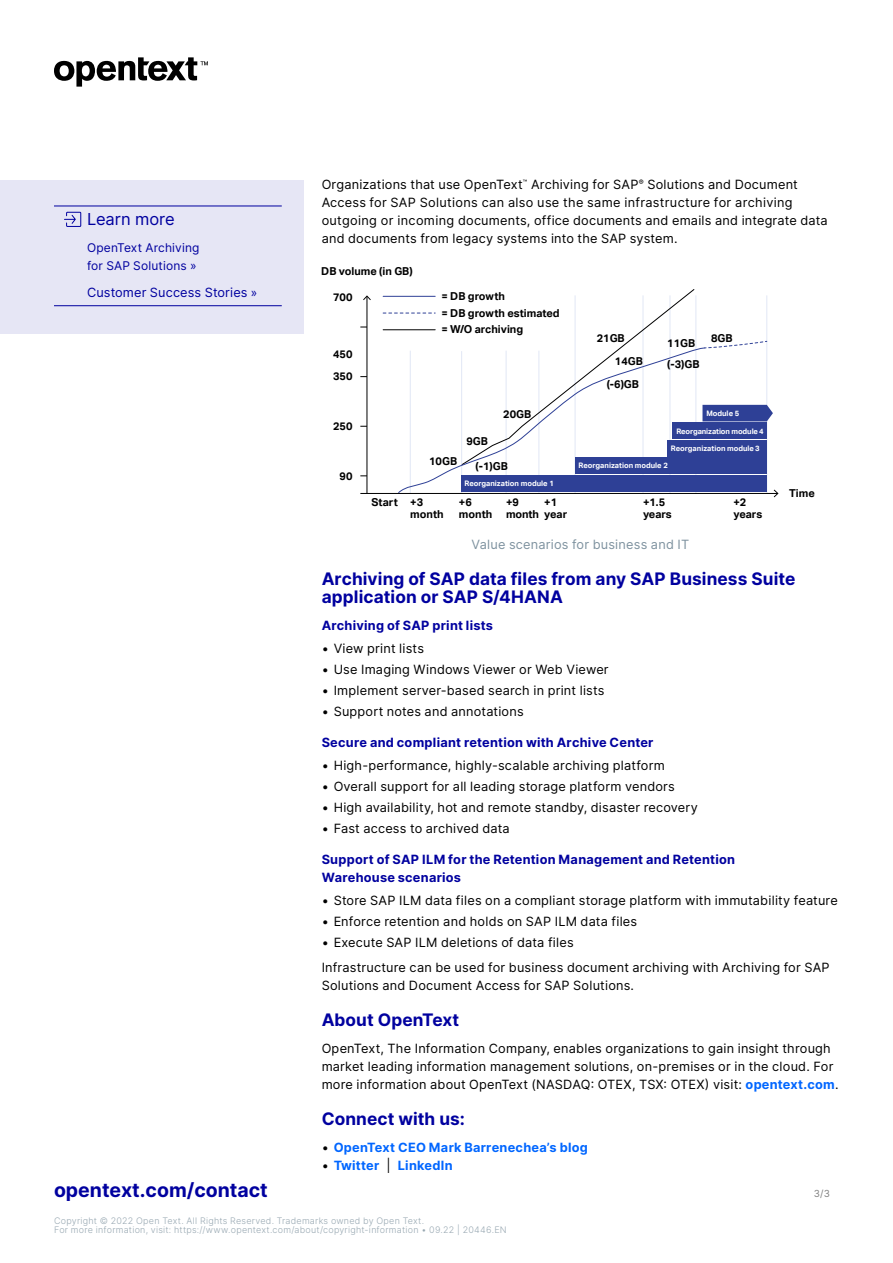
<style>
.page{position:relative;width:893px;height:1263px;background:#fff}
.page>*{position:absolute;margin:0;border:0;box-sizing:border-box;transform-origin:0 0}
.t1{font:700 19.5px "Inter";color:#00009f}
.Body{font:700 17.25px/18px "Inter";letter-spacing:.005em;color:#00009f}
.Links_-_last_page{font:16.5px "Inter";letter-spacing:-.005em;color:#00009f}
.Body-2{font:12.75px/18px "Inter";letter-spacing:.015em;color:#000}
.H4__USE_AFTER_H3{font:700 12.75px/18px "Inter";letter-spacing:.02em;color:#00009f}
.t2{font:700 12.75px "Inter";letter-spacing:.02em;color:#06f}
.t3{font:12.75px "Inter";letter-spacing:.015em;color:#7e929f}
.Links_-_last_page-2{font:12.75px "Inter";letter-spacing:.01em;color:#00009f}
.Links_-_last_page-3{font:12px/18px "Inter";letter-spacing:.015em;color:#00009f}
.t4{font:700 10.95px/11.4px "Aktiv Grotesk";color:#000}
.t5{font:9.75px "Inter";color:#808080}
.t6{font:300 9px/9px "Inter";letter-spacing:.025em;color:#98a8b2}
.t7{font:700 7.65px "Aktiv Grotesk";color:#fff}
.s1{font-size:12px}
.s2{font-weight:700;color:#06f}
.s3{font-weight:400;color:#000}
</style>
<div class="page">
<svg style="left:54px;top:57px;width:154px;height:30px"></svg>
<hr style="left:366px;top:296px;width:1px;height:197px;background:#000">
<svg style="left:363px;top:295px;width:8px;height:5px"></svg>
<hr style="left:695px;top:295px;width:1px;height:198px;background:#e1e7f5">
<hr style="left:766px;top:295px;width:1px;height:198px;background:#e1e7f5">
<hr style="left:360px;top:493px;width:417px;height:1px;background:#000">
<svg style="left:774px;top:490px;width:4px;height:7px"></svg>
<svg style="left:574px;top:289px;width:121px;height:58px"></svg>
<svg style="left:398px;top:347px;width:308px;height:147px"></svg>
<svg style="left:704px;top:340px;width:64px;height:9px"></svg>
<div style="left:462px;top:475px;width:305px;height:17px;background:#2e4096"></div>
<div style="left:575px;top:458px;width:192px;height:16px;background:#2e4096"></div>
<div style="left:667px;top:440px;width:100px;height:17px;background:#2e4096"></div>
<div style="left:672px;top:422px;width:95px;height:17px;background:#2e4096"></div>
<svg style="left:702px;top:405px;width:71px;height:16px"></svg>
<hr style="left:383px;top:296px;width:52px;height:1px;background:#2e4096">
<svg style="left:383px;top:313px;width:52px;height:1px"></svg>
<hr style="left:383px;top:329px;width:52px;height:1px;background:#000">
<div style="left:0;top:180px;width:304px;height:153px;background:#e6e6f5"></div>
<hr style="left:54px;top:206px;width:228px;height:1px;background:#00009f">
<hr style="left:54px;top:305px;width:228px;height:1px;background:#00009f">
<svg style="left:64px;top:211px;width:18px;height:16px"></svg>
<p class="Links_-_last_page" style="left:87px;top:207px;width:89px">Learn more</p>
<p class="Links_-_last_page-3" style="left:87px;top:238px;width:114px">OpenText Archiving for SAP Solutions »</p>
<p class="Links_-_last_page-2" style="left:87px;top:283px;width:172px">Customer Success Stories <span class="s1">»</span></p>
<p class="t1" style="left:54px;top:1176px;width:215px">opentext.com/contact</p>
<p class="Body-2" style="left:322px;top:175px;width:507px">Organizations that use OpenText<sup>™</sup> Archiving for SAP<sup>®</sup> Solutions and Document Access for SAP Solutions can also use the same infrastructure for archiving outgoing or incoming documents, office documents and emails and integrate data and documents from legacy systems into the SAP system.</p>
<p class="t4" style="left:321px;top:265px;width:93px">DB volume (in GB)</p>
<p class="t4" style="left:333px;top:291px;width:21px">700</p>
<p class="t4" style="left:333px;top:349px;width:21px">450</p>
<p class="t4" style="left:333px;top:370px;width:21px">350</p>
<p class="t4" style="left:333px;top:421px;width:21px">250</p>
<p class="t4" style="left:340px;top:470px;width:14px">90</p>
<p class="t4" style="left:441px;top:290px;width:65px">= DB growth</p>
<p class="t4" style="left:441px;top:304px;width:120px;line-height:16.8px">= DB growth estimated = W/O archiving</p>
<p class="t4" style="left:429px;top:455px;width:29px">10GB</p>
<p class="t4" style="left:466px;top:435px;width:23px">9GB</p>
<p class="t4" style="left:503px;top:409px;width:29px">20GB</p>
<p class="t4" style="left:475px;top:461px;width:34px">(-1)GB</p>
<p class="t7" style="left:465px;top:479px;width:91px">Reorganization module 1</p>
<p class="t4" style="left:615px;top:326px;width:29px;line-height:23.1px;text-indent:-18px">21GB<br>14GB</p>
<p class="t4" style="left:607px;top:379px;width:34px">(-6)GB</p>
<p class="t4" style="left:667px;top:337px;width:29px">11GB</p>
<p class="t4" style="left:667px;top:358px;width:34px">(-3)GB</p>
<p class="t4" style="left:711px;top:333px;width:23px">8GB</p>
<p class="t7" style="left:706px;top:408px;width:34px">Module 5</p>
<p class="t7" style="left:676px;top:427px;width:89px">Reorganization module4</p>
<p class="t7" style="left:671px;top:444px;width:90px">Reorganization module 3</p>
<p class="t7" style="left:579px;top:461px;width:91px">Reorganization module 2</p>
<p class="t4" style="left:410px;top:497px;width:35px;text-indent:-39px">Start +3 month</p>
<p class="t4" style="left:459px;top:497px;width:35px">+6 month</p>
<p class="t4" style="left:506px;top:497px;width:34px">+9 month</p>
<p class="t4" style="left:544px;top:497px;width:25px">+1 year</p>
<p class="t4" style="left:643px;top:497px;width:30px">+1.5 years</p>
<p class="t4" style="left:733px;top:497px;width:30px">+2 years</p>
<p class="t4" style="left:789px;top:487px;width:27px">Time</p>
<p class="t3" style="left:471px;top:535px;width:219px">Value scenarios for business and IT</p>
<p class="Body" style="left:322px;top:569px;width:475px">Archiving of SAP data files from any SAP Business Suite application or SAP S/4HANA</p>
<h4 class="H4__USE_AFTER_H3" style="left:322px;top:616px;width:173px">Archiving of SAP print lists</h4>
<p class="Body-2" style="left:322px;top:639px;width:104px">• View print lists</p>
<p class="Body-2" style="left:322px;top:660px;width:289px">• Use Imaging Windows Viewer or Web Viewer</p>
<p class="Body-2" style="left:322px;top:681px;width:284px">• Implement server-based search in print lists</p>
<p class="Body-2" style="left:322px;top:702px;width:204px">• Support notes and annotations</p>
<h4 class="H4__USE_AFTER_H3" style="left:322px;top:733px;width:333px">Secure and compliant retention with Archive Center</h4>
<p class="Body-2" style="left:322px;top:756px;width:345px">• High-performance, highly-scalable archiving platform</p>
<p class="Body-2" style="left:322px;top:777px;width:355px">• Overall support for all leading storage platform vendors</p>
<p class="Body-2" style="left:322px;top:798px;width:378px">• High availability, hot and remote standby, disaster recovery</p>
<p class="Body-2" style="left:322px;top:819px;width:190px">• Fast access to archived data</p>
<h4 class="H4__USE_AFTER_H3" style="left:322px;top:850px;width:415px">Support of SAP ILM for the Retention Management and Retention<br>Warehouse scenarios</h4>
<p class="Body-2" style="left:322px;top:891px;width:518px">• Store SAP ILM data files on a compliant storage platform with immutability feature</p>
<p class="Body-2" style="left:322px;top:912px;width:317px">• Enforce retention and holds on SAP ILM data files</p>
<p class="Body-2" style="left:322px;top:933px;width:254px">• Execute SAP ILM deletions of data files</p>
<p class="Body-2" style="left:322px;top:958px;width:510px">Infrastructure can be used for business document archiving with Archiving for SAP<br>Solutions and Document Access for SAP Solutions.</p>
<h3 class="Body" style="left:322px;top:1010px;width:139px">About OpenText</h3>
<p class="Body-2" style="left:322px;top:1039px;width:518px">OpenText, The Information Company, enables organizations to gain insight through market leading information management solutions, on-premises or in the cloud. For more information about OpenText (NASDAQ: OTEX, TSX: OTEX) visit: <span class="s2">opentext.com</span>.</p>
<h3 class="Body" style="left:322px;top:1109px;width:145px">Connect with us:</h3>
<p class="t2" style="left:322px;top:1138px;width:268px"><span class="s3">•</span> OpenText CEO Mark Barrenechea’s blog</p>
<p class="t2" style="left:322px;top:1156px;width:133px"><span class="s3">•</span> Twitter <span class="s3">|</span> LinkedIn</p>
<p class="t5" style="left:814px;top:1186px;width:18px">3/3</p>
<p class="t6" style="left:54px;top:1216px;width:454px">Copyright © 2022 Open Text. All Rights Reserved. Trademarks owned by Open Text.<br>For more information, visit: https://www.opentext.com/about/copyright-information • 09.22 | 20446.EN</p>
</div>
